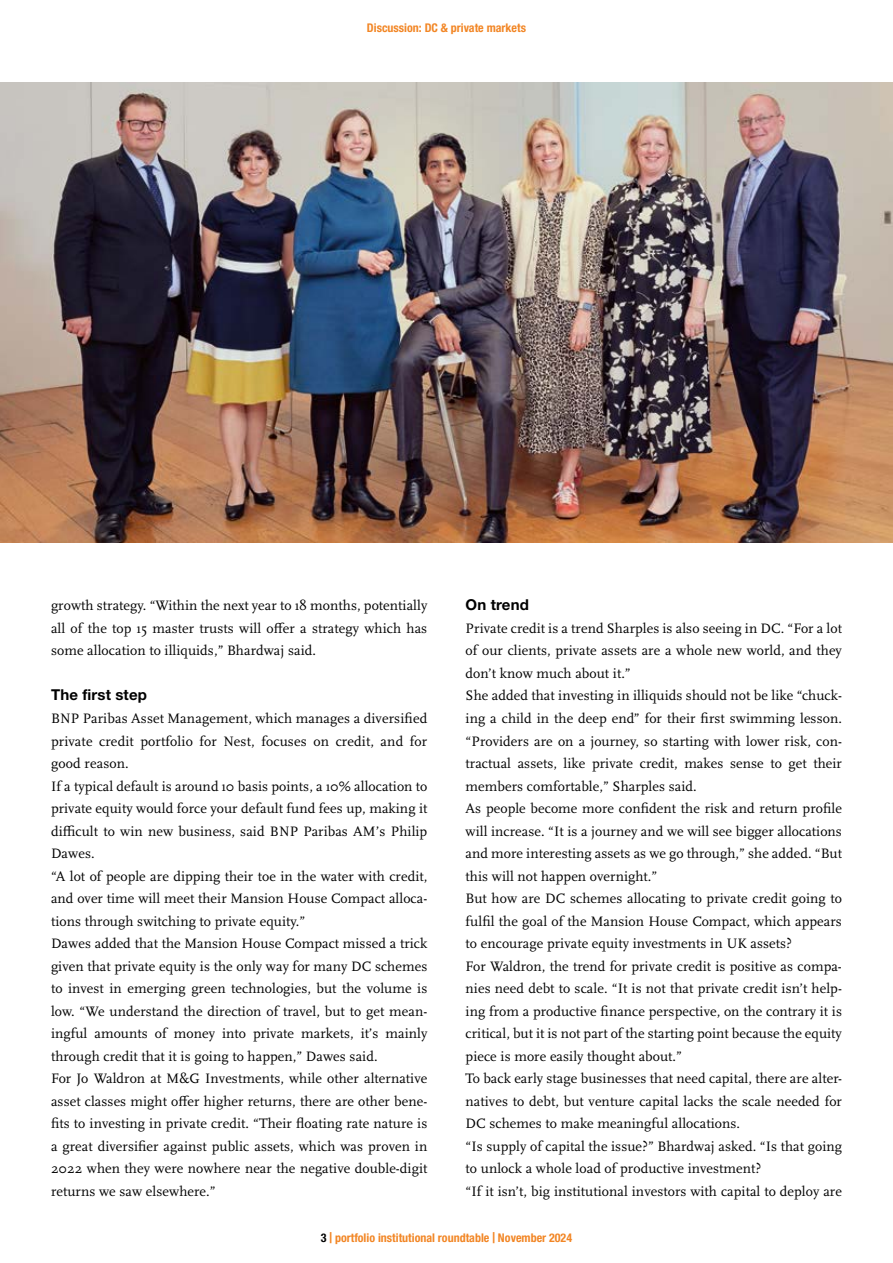
<style>
.page{position:relative;width:893px;height:1263px;background:#fff}
.page>*{position:absolute;margin:0;border:0;box-sizing:border-box;transform-origin:0 0}
.t1{font:700 15px "Helvetica Neue LT Pro";letter-spacing:.01em;color:#000}
.t2{font:14.25px/22.5px "Scala OT";letter-spacing:.005em;color:#000}
.t3{font:700 condensed 12px "Helvetica Neue LT Pro";color:#f28625}
.s1{color:#000}
.s2{font-size:15px}
</style>
<div class="page">
<img style="left:0;top:83px;width:893px;height:460px">
<p class="t3" style="left:367px;top:20px;width:160px">Discussion: DC &amp; private markets</p>
<p class="t2" style="left:51px;top:595px;width:378px;text-align:justify">growth strategy. “Within the next year to 18 months, potentially all of the top 15 master trusts will offer a strategy which has some allocation to illiquids,” Bhardwaj said.</p>
<p class="t1" style="left:51px;top:686px;width:97px">The first step</p>
<p class="t2" style="left:51px;top:707px;width:378px">BNP Paribas Asset Management, which manages a diversified private credit portfolio for Nest, focuses on credit, and for good reason.<br>If a typical default is around 10 basis points, a 10% allocation to private equity would force your default fund fees up, making it difficult to win new business, said BNP Paribas AM’s Philip Dawes.<br>“A lot of people are dipping their toe in the water with credit, and over time will meet their Mansion House Compact alloca&shy;tions through switching to private equity.”<br>Dawes added that the Mansion House Compact missed a trick given that private equity is the only way for many DC schemes to invest in emerging green technologies, but the volume is low. “We understand the direction of travel, but to get mean&shy;ingful amounts of money into private markets, it’s mainly through credit that it is going to happen,” Dawes said.<br>For Jo Waldron at M&amp;G Investments, while other alternative asset classes might offer higher returns, there are other bene&shy;fits to investing in private credit. “Their floating rate nature is a great diversifier against public assets, which was proven in 2022 when they were nowhere near the negative double-digit returns we saw elsewhere.”</p>
<p class="t1" style="left:466px;top:596px;width:65px">On trend</p>
<p class="t2" style="left:466px;top:617px;width:378px">Private credit is a trend Sharples is also seeing in DC. “For a lot of our clients, private assets are a whole new world, and they don’t know much about it.”<br>She added that investing in illiquids should not be like “chuck&shy;ing a child in the deep end” for their first swimming lesson. “Providers are on a journey, so starting with lower risk, con&shy;tractual assets, like private credit, makes sense to get their members comfortable,” Sharples said.<br>As people become more confident the risk and return profile will increase. “It is a journey and we will see bigger allocations and more interesting assets as we go through,” she added. “But this will not happen overnight.”<br>But how are DC schemes allocating to private credit going to fulfil the goal of the Mansion House Compact, which appears to encourage private equity investments in UK assets?<br>For Waldron, the trend for private credit is positive as compa&shy;nies need debt to scale. “It is not that private credit isn’t help&shy;ing from a productive finance perspective, on the contrary it is critical, but it is not part of the starting point because the equity piece is more easily thought about.”<br>To back early stage businesses that need capital, there are alter&shy;natives to debt, but venture capital lacks the scale needed for DC schemes to make meaningful allocations.<br>“Is supply of capital the issue?” Bhardwaj asked. “Is that going to unlock a whole load of productive investment?<br>“If it isn’t, big institutional investors with capital to deploy are</p>
<p class="t3" style="left:321px;top:1230px;width:253px"><span class="s1">3</span> <span class="s2">|</span> portfolio institutional roundtable <span class="s2">|</span> November 2024</p>
</div>
